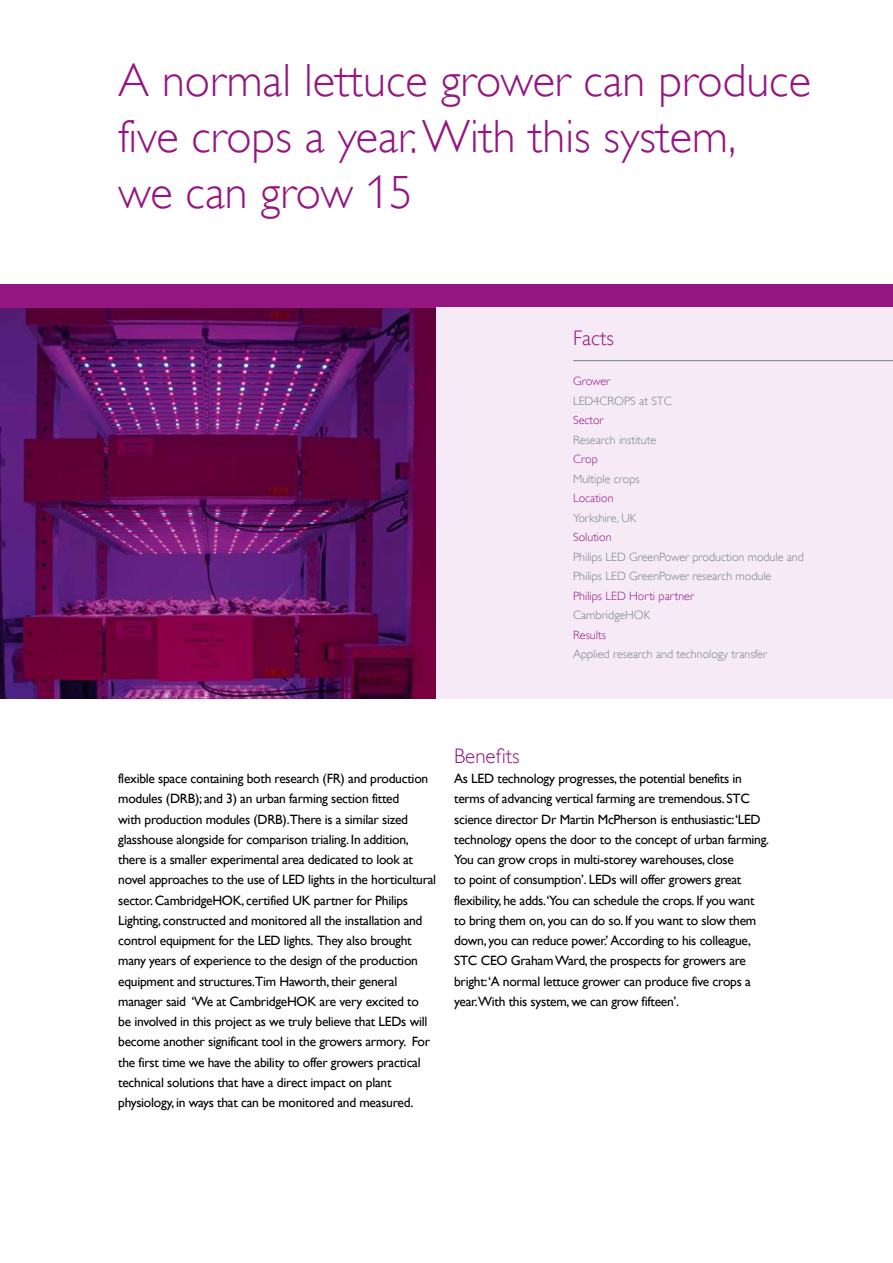
<style>
.page{position:relative;width:893px;height:1263px;background:#fff}
.page>*{position:absolute;margin:0;border:0;box-sizing:border-box;transform-origin:0 0}
.t1{font:46.5px/55.5px "Gill Sans Alt One WGL Light";color:#941680}
.t2{font:21px "Gill Sans Alt One WGL Light";color:#941680}
.t3{font:13.5px/20.2px "Gill Sans Alt One WGL";letter-spacing:-.02em;color:#000}
.t4{font:12px/19.5px "Gill Sans Alt One WGL Light";color:#768085}
.t5{font:12px "Gill Sans Alt One WGL Light";color:#941680}
</style>
<div class="page">
<img style="left:0;top:307px;width:436px;height:392px">
<div style="left:0;top:284px;width:893px;height:23px;background:#941680"></div>
<div style="left:436px;top:307px;width:457px;height:392px;background:#f5eaf5"></div>
<hr style="left:573px;top:360px;width:320px;height:1px;background:#768085">
<h1 class="t1" style="left:118px;top:53px;width:694px">A normal lettuce grower can produce five crops a year. With this system,<br>we can grow 15</h1>
<h2 class="t2" style="left:573px;top:325px;width:42px">Facts</h2>
<p class="t5" style="left:573px;top:373px;width:39px">Grower</p>
<p class="t4" style="left:573px;top:391px;width:100px">LED4CROPS at STC</p>
<p class="t5" style="left:573px;top:412px;width:32px">Sector</p>
<p class="t4" style="left:573px;top:430px;width:85px">Research institute</p>
<p class="t5" style="left:573px;top:451px;width:26px">Crop</p>
<p class="t4" style="left:573px;top:469px;width:68px">Multiple crops</p>
<p class="t5" style="left:573px;top:490px;width:42px">Location</p>
<p class="t4" style="left:573px;top:508px;width:65px">Yorkshire, UK</p>
<p class="t5" style="left:573px;top:529px;width:40px">Solution</p>
<p class="t4" style="left:573px;top:547px;width:232px">Philips LED GreenPower production module and<br>Philips LED GreenPower research module</p>
<p class="t5" style="left:573px;top:588px;width:122px">Philips LED Horti partner</p>
<p class="t4" style="left:573px;top:605px;width:79px">CambridgeHOK</p>
<p class="t5" style="left:573px;top:627px;width:34px">Results</p>
<p class="t4" style="left:573px;top:644px;width:195px">Applied research and technology transfer</p>
<p class="t3" style="left:118px;top:768px;width:320px">flexible space containing both research (FR) and production modules (DRB); and 3) an urban farming section fitted<br>with production modules (DRB).There is a similar sized glasshouse alongside for comparison trialing. In addition, there is a smaller experimental area dedicated to look at novel approaches to the use of LED lights in the horticultural sector. CambridgeHOK, certified UK partner for Philips Lighting, constructed and monitored all the installation and control equipment for the LED lights. They also brought many years of experience to the design of the production equipment and structures.Tim Haworth, their general manager said ‘We at CambridgeHOK are very excited to<br>be involved in this project as we truly believe that LEDs will become another significant tool in the growers armory. For the first time we have the ability to offer growers practical technical solutions that have a direct impact on plant physiology, in ways that can be monitored and measured.</p>
<h2 class="t2" style="left:454px;top:742px;width:67px">Benefits</h2>
<p class="t3" style="left:454px;top:768px;width:316px">As LED technology progresses, the potential benefits in terms of advancing vertical farming are tremendous. STC science director Dr Martin McPherson is enthusiastic:‘LED technology opens the door to the concept of urban farming.<br>You can grow crops in multi-storey warehouses, close<br>to point of consumption’. LEDs will offer growers great flexibility, he adds.‘You can schedule the crops. If you want to bring them on, you can do so. If you want to slow them down, you can reduce power.’ According to his colleague, STC CEO Graham Ward, the prospects for growers are bright:‘A normal lettuce grower can produce five crops a year.With this system, we can grow fifteen’.</p>
</div>
